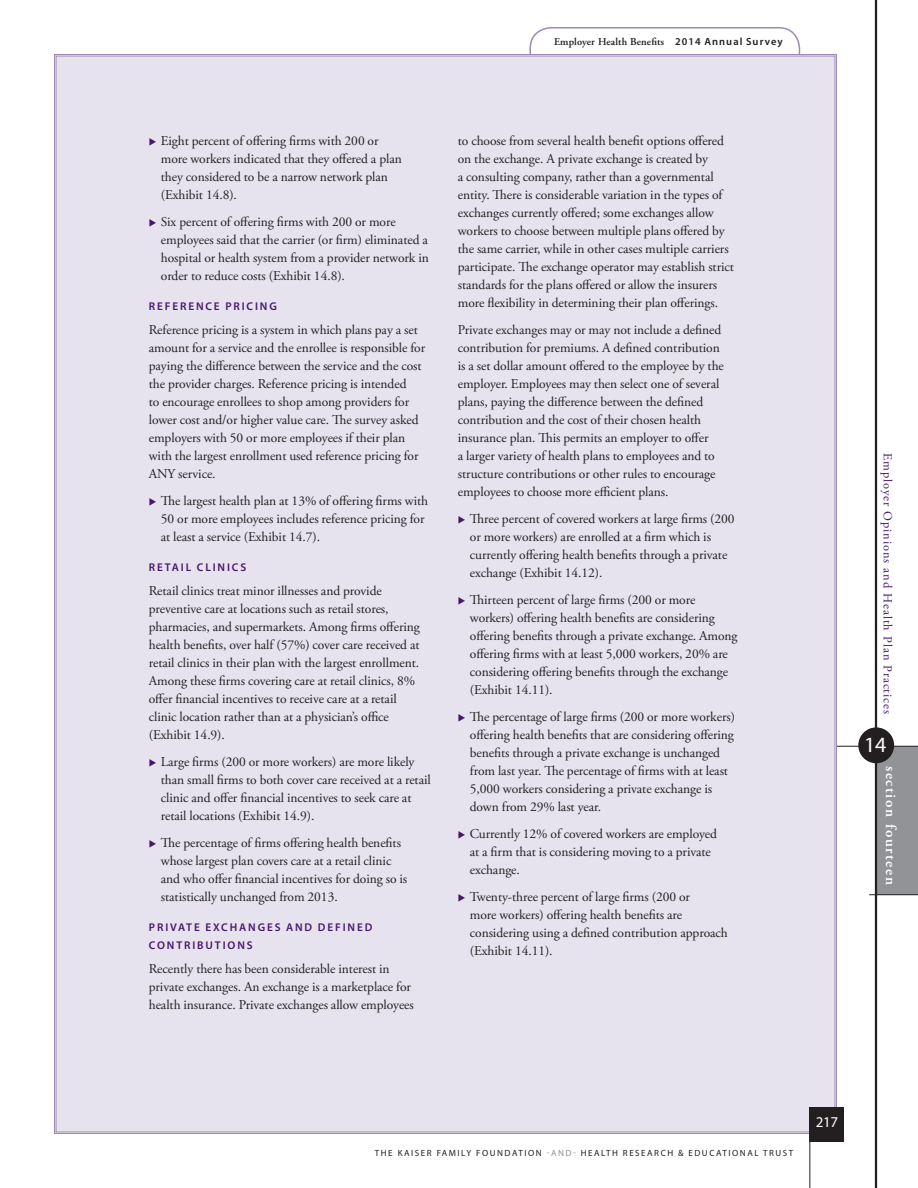
<style>
.page{position:relative;width:918px;height:1188px;background:#fff}
.page>*{position:absolute;margin:0;border:0;box-sizing:border-box;transform-origin:0 0}
.t1{font:21.9px "Myriad Pro";color:#fff}
.t2{font:600 15px "Adobe Garamond Pro";letter-spacing:.1em;color:#fff}
.t3{font:15px "Myriad Pro";color:#fff}
.BODY_bullet_1{font:13.5px/18px "Adobe Garamond Pro";letter-spacing:-.005em;color:#231f20}
.t4{font:12.3px "Adobe Garamond Pro";letter-spacing:.075em;color:#48166d}
.BODY_subhead{font:600 11.25px/18px "Myriad Pro";letter-spacing:.165em;color:#48166d}
.t5{font:600 10.5px "Adobe Garamond Pro";letter-spacing:.01em;color:#231f20}
.t6{font:9px "Myriad Pro";letter-spacing:.17em;color:#231f20}
.s1{font-family:"Myriad Pro"}
.s2{color:#48166d}
.s3{color:#919396}
</style>
<div class="page">
<div style="left:876px;top:746px;width:42px;height:149px;background:#919396"></div>
<hr style="left:824px;top:746px;width:94px;height:1px;background:#231f20">
<hr style="left:875px;top:0;width:2px;height:1188px;background:#231f20">
<div style="left:858px;top:727px;width:36px;height:36px;background:#231f20;border-radius:50%"></div>
<hr style="left:869px;top:894px;width:49px;height:1px;background:#231f20">
<div style="left:530px;top:27px;width:270px;height:47px;border:2px solid #9c8ab4;border-radius:21px"></div>
<div style="left:54px;top:53px;width:784px;height:1082px;background:#e6e3ee"></div>
<div style="left:810px;top:1107px;width:34px;height:34px;background:#231f20"></div>
<hr style="left:810px;top:1107px;width:1px;height:81px;background:#231f20">
<p class="t5" style="left:554px;top:36px;width:230px">Employer Health Benefits <span class="s1">2014 Annual Survey</span></p>
<p class="BODY_bullet_1" style="left:161px;top:132px;width:243px;text-indent:-12px"><span class="s2">◆</span> Eight percent of offering firms with 200 or more workers indicated that they offered a plan they considered to be a narrow network plan (Exhibit 14.8).</p>
<p class="BODY_bullet_1" style="left:161px;top:213px;width:270px;text-indent:-12px"><span class="s2">◆</span> Six percent of offering firms with 200 or more employees said that the carrier (or firm) eliminated a hospital or health system from a provider network in order to reduce costs (Exhibit 14.8).</p>
<p class="BODY_subhead" style="left:149px;top:297px;width:130px">REFERENCE PRICING</p>
<p class="BODY_bullet_1" style="left:149px;top:321px;width:278px">Reference pricing is a system in which plans pay a set amount for a service and the enrollee is responsible for paying the difference between the service and the cost the provider charges. Reference pricing is intended<br>to encourage enrollees to shop among providers for lower cost and/or higher value care. The survey asked employers with 50 or more employees if their plan with the largest enrollment used reference pricing for ANY service.</p>
<p class="BODY_bullet_1" style="left:161px;top:492px;width:269px;text-indent:-12px"><span class="s2">◆</span> The largest health plan at 13% of offering firms with<br>50 or more employees includes reference pricing for at least a service (Exhibit 14.7).</p>
<p class="BODY_subhead" style="left:149px;top:558px;width:99px">RETAIL CLINICS</p>
<p class="BODY_bullet_1" style="left:149px;top:582px;width:273px">Retail clinics treat minor illnesses and provide preventive care at locations such as retail stores, pharmacies, and supermarkets. Among firms offering health benefits, over half (57%) cover care received at retail clinics in their plan with the largest enrollment.<br>Among these firms covering care at retail clinics, 8% offer financial incentives to receive care at a retail clinic location rather than at a physician’s office (Exhibit 14.9).</p>
<p class="BODY_bullet_1" style="left:161px;top:753px;width:272px;text-indent:-12px"><span class="s2">◆</span> Large firms (200 or more workers) are more likely than small firms to both cover care received at a retail clinic and offer financial incentives to seek care at retail locations (Exhibit 14.9).</p>
<p class="BODY_bullet_1" style="left:161px;top:834px;width:248px;text-indent:-12px"><span class="s2">◆</span> The percentage of firms offering health benefits whose largest plan covers care at a retail clinic and who offer financial incentives for doing so is statistically unchanged from 2013.</p>
<p class="BODY_subhead" style="left:149px;top:918px;width:225px">PRIVATE EXCHANGES AND DEFINED<br>CONTRIBUTIONS</p>
<p class="BODY_bullet_1" style="left:149px;top:960px;width:267px">Recently there has been considerable interest in private exchanges. An exchange is a marketplace for health insurance. Private exchanges allow employees</p>
<p class="BODY_bullet_1" style="left:458px;top:132px;width:278px">to choose from several health benefit options offered on the exchange. A private exchange is created by<br>a consulting company, rather than a governmental entity. There is considerable variation in the types of exchanges currently offered; some exchanges allow workers to choose between multiple plans offered by the same carrier, while in other cases multiple carriers participate. The exchange operator may establish strict standards for the plans offered or allow the insurers more flexibility in determining their plan offerings.</p>
<p class="BODY_bullet_1" style="left:458px;top:321px;width:268px">Private exchanges may or may not include a defined contribution for premiums. A defined contribution is a set dollar amount offered to the employee by the employer. Employees may then select one of several plans, paying the difference between the defined contribution and the cost of their chosen health insurance plan. This permits an employer to offer<br>a larger variety of health plans to employees and to structure contributions or other rules to encourage employees to choose more efficient plans.</p>
<p class="BODY_bullet_1" style="left:470px;top:510px;width:266px;text-indent:-12px"><span class="s2">◆</span> Three percent of covered workers at large firms (200 or more workers) are enrolled at a firm which is currently offering health benefits through a private exchange (Exhibit 14.12).</p>
<p class="BODY_bullet_1" style="left:470px;top:591px;width:269px;text-indent:-12px"><span class="s2">◆</span> Thirteen percent of large firms (200 or more workers) offering health benefits are considering offering benefits through a private exchange. Among offering firms with at least 5,000 workers, 20% are considering offering benefits through the exchange (Exhibit 14.11).</p>
<p class="BODY_bullet_1" style="left:470px;top:708px;width:267px;text-indent:-12px"><span class="s2">◆</span> The percentage of large firms (200 or more workers) offering health benefits that are considering offering benefits through a private exchange is unchanged from last year. The percentage of firms with at least 5,000 workers considering a private exchange is down from 29% last year.</p>
<p class="BODY_bullet_1" style="left:470px;top:825px;width:249px;text-indent:-12px"><span class="s2">◆</span> Currently 12% of covered workers are employed at a firm that is considering moving to a private exchange.</p>
<p class="BODY_bullet_1" style="left:470px;top:888px;width:260px;text-indent:-12px"><span class="s2">◆</span> Twenty-three percent of large firms (200 or<br>more workers) offering health benefits are considering using a defined contribution approach (Exhibit 14.11).</p>
<p class="t4" style="left:895px;top:453px;width:263px;rotate:90deg">Employer Opinions and Health Plan Practices</p>
<p class="t1" style="left:864px;top:731px;width:24px">14</p>
<p class="t2" style="left:899px;top:766px;width:120px;rotate:90deg">section fourteen</p>
<p class="t6" style="left:375px;top:1147px;width:420px">THE KAISER FAMILY FOUNDATION <span class="s3">-AND-</span> HEALTH RESEARCH &amp; EDUCATIONAL TRUST</p>
<p class="t3" style="left:816px;top:1113px;width:24px">217</p>
</div>
